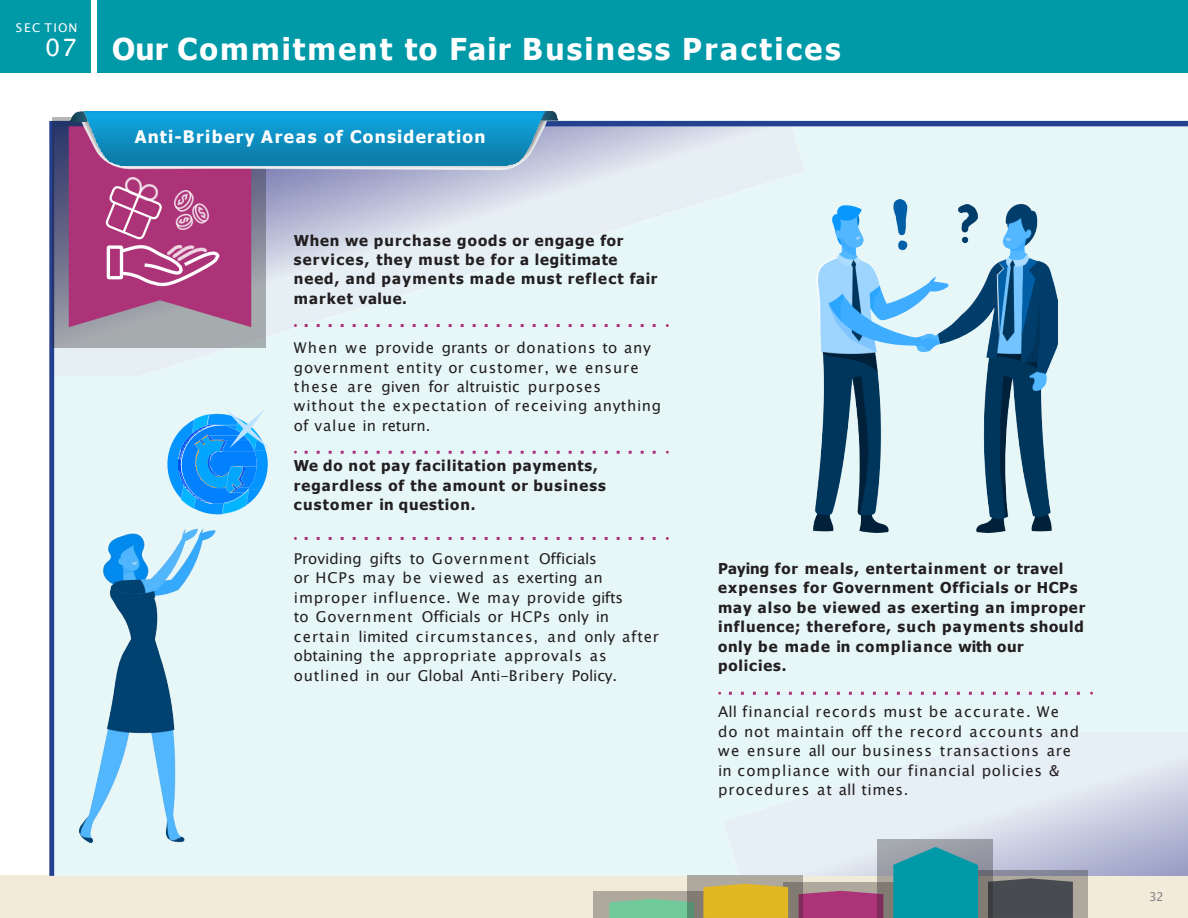
<style>
.page{position:relative;width:1188px;height:918px;background:#fff}
.page>*{position:absolute;margin:0;border:0;box-sizing:border-box;transform-origin:0 0}
.t1{font:700 30px "Tahoma";letter-spacing:.07em;color:#fff}
.t2{font:24px "Lucida Sans Unicode";color:#fff}
.t3{font:700 17.25px "Tahoma";letter-spacing:.075em;color:#fff}
.t4{font:15px/19.5px "Lucida Sans Unicode";letter-spacing:.055em;color:#231f20}
.t5{font:700 15px/19.5px "Tahoma";letter-spacing:.065em;color:#231f20}
.t6{font:15px/19.5px "Lucida Sans Unicode";letter-spacing:.005em;color:#231f20}
.t7{font:12px "Lucida Sans Unicode";letter-spacing:.115em;color:#fff}
.t8{font:12px "Lucida Sans Unicode";color:#7f8183}
</style>
<div class="page">
<div style="left:0;top:876px;width:1188px;height:42px;background:#f3ebd9"></div>
<div style="left:49px;top:121px;width:1139px;height:755px;background:#e7f7f7"></div>
<div style="left:53px;top:118px;width:213px;height:230px;background:#231f20;opacity:.33"></div>
<img style="left:724px;top:733px;width:464px;height:143px">
<svg style="left:729px;top:692px;width:364px;height:3px"></svg>
<svg style="left:305px;top:451px;width:364px;height:3px"></svg>
<svg style="left:305px;top:324px;width:364px;height:3px"></svg>
<svg style="left:305px;top:537px;width:364px;height:3px"></svg>
<div style="left:783px;top:883px;width:115px;height:35px;background:#afa89c"></div>
<div style="left:803px;top:891px;width:74px;height:27px;background:#ac3378"></div>
<div style="left:593px;top:891px;width:115px;height:27px;background:#afa89c"></div>
<svg style="left:609px;top:899px;width:78px;height:19px"></svg>
<div style="left:687px;top:876px;width:116px;height:42px;background:#231f20;opacity:.33"></div>
<div style="left:703px;top:884px;width:85px;height:34px;background:#e1b722"></div>
<div style="left:972px;top:870px;width:116px;height:48px;background:#231f20;opacity:.33"></div>
<div style="left:993px;top:878px;width:80px;height:40px;background:#484b4f"></div>
<div style="left:877px;top:839px;width:116px;height:79px;background:#231f20;opacity:.33"></div>
<svg style="left:893px;top:847px;width:85px;height:71px;background:#1499a7"></svg>
<img style="left:813px;top:200px;width:245px;height:332px">
<img style="left:79px;top:529px;width:137px;height:314px">
<svg style="left:167px;top:409px;width:102px;height:105px;background:#49aefa"></svg>
<svg style="left:69px;top:126px;width:182px;height:201px;background:#b14b86"></svg>
<img style="left:175px;top:190px;width:34px;height:40px">
<img style="left:80px;top:165px;width:471px;height:4px">
<img style="left:70px;top:112px;width:10px;height:9px">
<img style="left:80px;top:112px;width:478px;height:53px">
<div style="left:0;top:0;width:91px;height:72px;background:#0099a8"></div>
<div style="left:97px;top:0;width:1091px;height:72px;background:#0099a8"></div>
<p class="t7" style="left:16px;top:18px;width:63px">SEC TION</p>
<h2 class="t2" style="left:45px;top:29px;width:33px">07</h2>
<h2 class="t1" style="left:112px;top:28px;width:730px">Our Commitment to Fair Business Practices</h2>
<p class="t3" style="left:135px;top:125px;width:352px">Anti-Bribery Areas of Consideration</p>
<p class="t5" style="left:294px;top:231px;width:365px">When we purchase goods or engage for services, they must be for a legitimate need, and payments made must reflect fair market value.</p>
<p class="t4" style="left:294px;top:338px;width:369px">When we provide grants or donations to any government entity or customer, we ensure these are given for altruistic purposes without the expectation of receiving anything of value in return.</p>
<p class="t5" style="left:294px;top:457px;width:314px">We do not pay facilitation payments, regardless of the amount or business customer in question.</p>
<p class="t6" style="left:294px;top:549px;width:310px">Providing gifts to Government Officials or HCPs may be viewed as exerting an</p>
<p class="t4" style="left:294px;top:588px;width:331px">improper influence. We may provide gifts to Government Officials or HCPs only in</p>
<p class="t4" style="left:294px;top:627px;width:367px">certain limited circumstances, and only after obtaining the appropriate approvals as outlined in our Global Anti-Bribery Policy.</p>
<p class="t5" style="left:718px;top:559px;width:369px">Paying for meals, entertainment or travel expenses for Government Officials or HCPs may also be viewed as exerting an improper influence; therefore, such payments should only be made in compliance with our policies.</p>
<p class="t4" style="left:718px;top:702px;width:363px">All financial records must be accurate. We do not maintain off the record accounts and we ensure all our business transactions are in compliance with our financial policies &amp; procedures at all times.</p>
<p class="t8" style="left:1149px;top:887px;width:16px">32</p>
</div>
